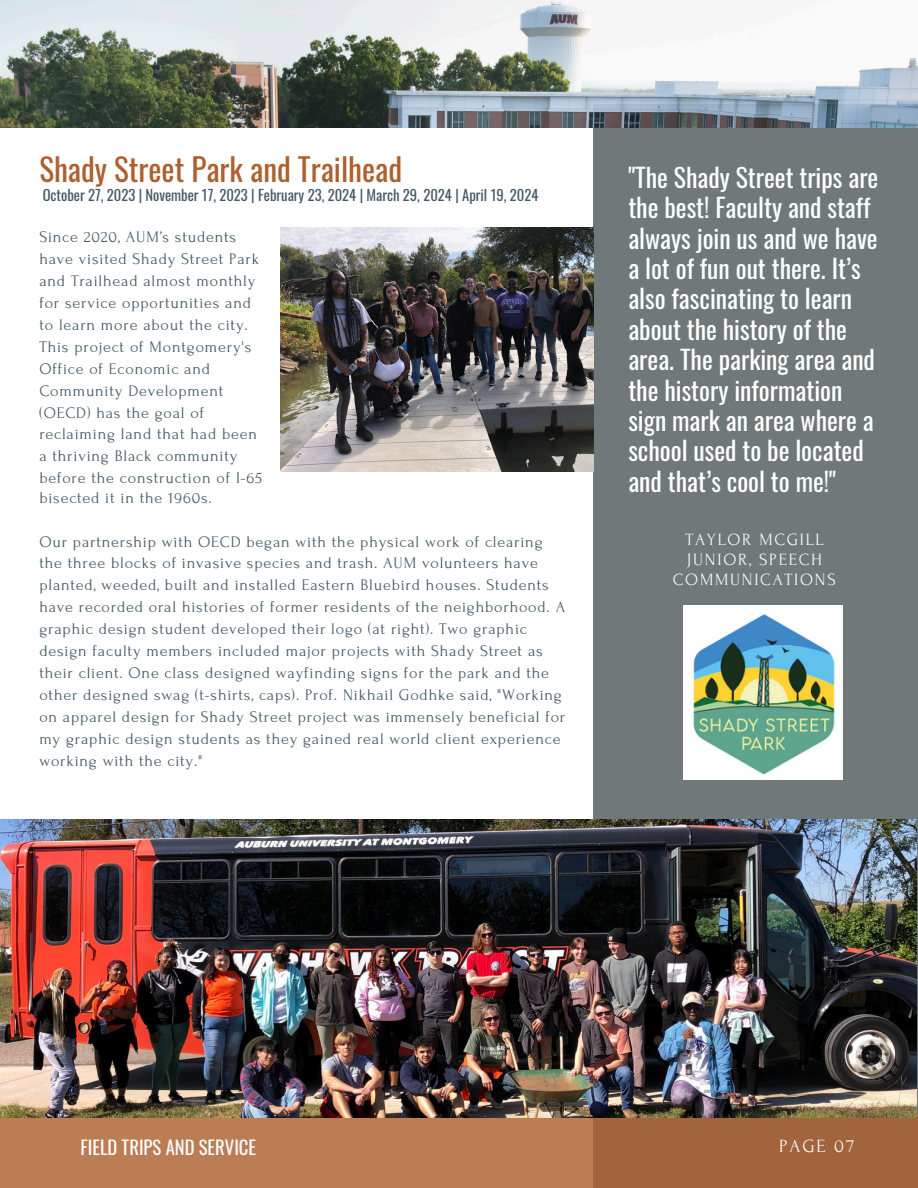
<style>
.page{position:relative;width:918px;height:1188px;background:#fff}
.page>*{position:absolute;margin:0;border:0;box-sizing:border-box;transform-origin:0 0}
.t1{font:31.2px "Oswald";color:#ae602f}
.t2{font:25.65px/30.3px "Oswald";color:#feffff}
.t3{font:18.6px "Oswald";color:#fefefe}
.t4{font:18.6px "Forum";letter-spacing:.1em;color:#fafafa}
.t5{font:17.1px/20.2px "Forum";letter-spacing:.1em;color:#fafafa;text-align:center}
.t6{font:16.2px/21.9px "Forum";letter-spacing:.05em;color:#435967}
.t7{font:14.7px "Oswald";color:#435967}
</style>
<div class="page">
<div style="left:594px;top:104px;width:324px;height:1084px;background:#71787a"></div>
<div style="left:0;top:1112px;width:918px;height:76px;background:linear-gradient(to right,#c5845c,#a1633b)"></div>
<img style="left:0;top:0;width:918px;height:127px">
<img style="left:0;top:819px;width:916px;height:298px">
<img style="left:281px;top:228px;width:312px;height:244px">
<img style="left:684px;top:605px;width:158px;height:175px">
<h3 class="t1" style="left:39px;top:145px;width:364px">Shady Street Park and Trailhead</h3>
<p class="t7" style="left:43px;top:183px;width:497px">October 27, 2023 | November 17, 2023 | February 23, 2024 | March 29, 2024 | April 19, 2024</p>
<p class="t6" style="left:39px;top:226px;width:224px">Since 2020, AUM’s students have visited Shady Street Park and Trailhead almost monthly for service opportunities and to learn more about the city.<br>This project of Montgomery's<br>Office of Economic and<br>Community Development (OECD) has the goal of reclaiming land that had been a thriving Black community before the construction of I-65</p>
<h2 class="t6" style="left:39px;top:487px;width:174px">bisected it in the 1960s.</h2>
<h2 class="t6" style="left:39px;top:531px;width:528px">Our partnership with OECD began with the physical work of clearing the three blocks of invasive species and trash. AUM volunteers have planted, weeded, built and installed Eastern Bluebird houses. Students have recorded oral histories of former residents of the neighborhood. A graphic design student developed their logo (at right). Two graphic design faculty members included major projects with Shady Street as their client. One class designed wayfinding signs for the park and the other designed swag (t-shirts, caps). Prof. Nikhail Godhke said, "Working on apparel design for Shady Street project was immensely beneficial for my graphic design students as they gained real world client experience working with the city."</h2>
<p class="t2" style="left:628px;top:161px;width:252px">"The Shady Street trips are the best! Faculty and staff always join us and we have a lot of fun out there. It’s also fascinating to learn about the history of the area. The parking area and the history information sign mark an area where a school used to be located and that’s cool to me!"</p>
<h4 class="t5" style="left:673px;top:529px;width:164px">TAYLOR MCGILL<br>JUNIOR, SPEECH<br>COMMUNICATIONS</h4>
<h4 class="t3" style="left:81px;top:1133px;width:177px">FIELD TRIPS AND SERVICE</h4>
<h4 class="t4" style="left:779px;top:1136px;width:76px">PAGE 07</h4>
</div>
